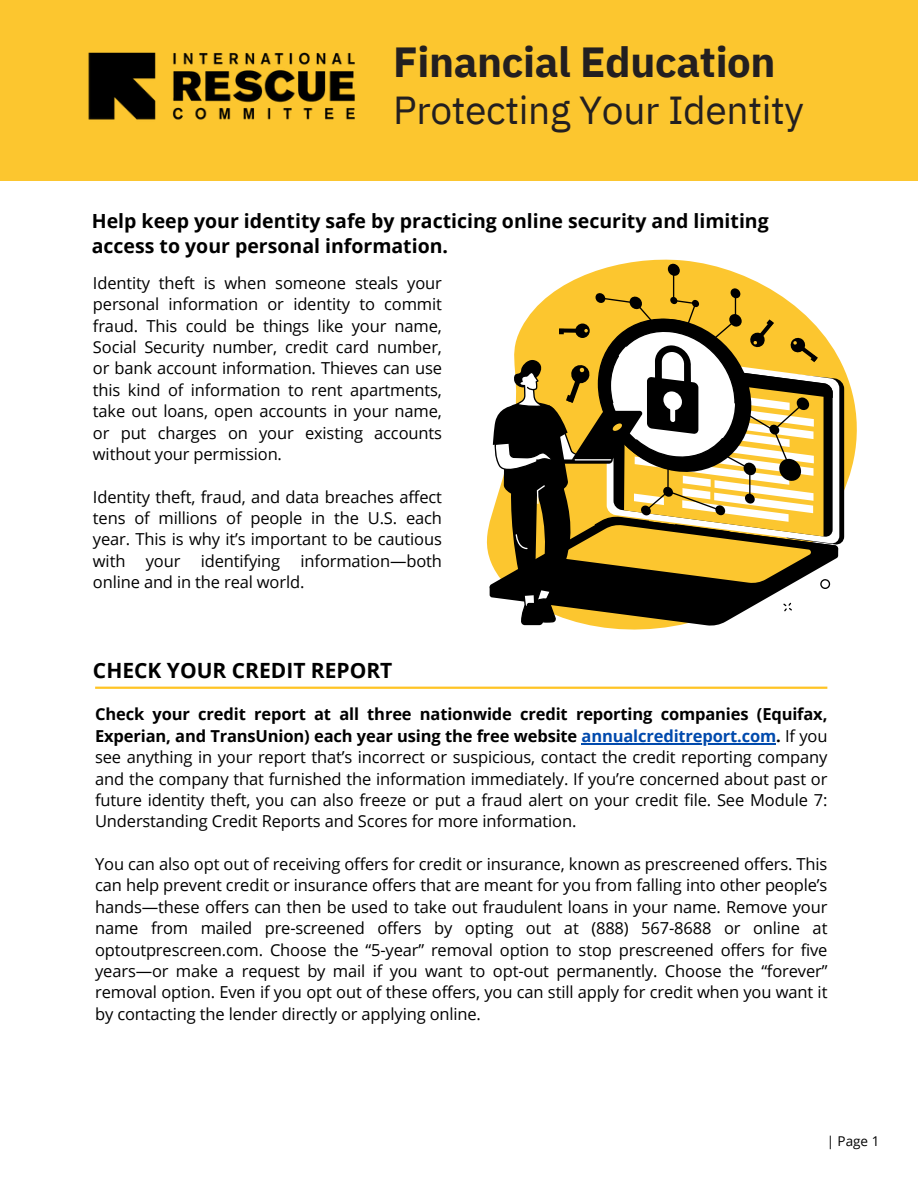
<style>
.page{position:relative;width:918px;height:1188px;background:#fff}
.page>*{position:absolute;margin:0;border:0;box-sizing:border-box;transform-origin:0 0}
.t1{font:700 42px "IBM Plex Sans";letter-spacing:-.01em;color:#231f20}
.t2{font:39px "IBM Plex Sans";letter-spacing:-.01em;color:#231f20}
.t3{font:700 21px "Open Sans";color:#000}
.t4{font:700 19.5px/24.8px "Open Sans";color:#000}
.t5{font:16.5px/21.3px "Open Sans";letter-spacing:-.01em;color:#000;text-align:justify}
.t6{font:700 16.5px/21.3px "Open Sans";letter-spacing:-.01em;color:#000}
.t7{font:13.5px "Open Sans";color:#000}
.s1{color:#004aad}
.s2{font-weight:400}
</style>
<div class="page">
<div style="left:0;top:0;width:918px;height:181px;background:#fcc62f"></div>
<img style="left:88px;top:52px;width:267px;height:68px">
<hr style="left:95px;top:687px;width:732px;height:2px;background:#ffc425">
<svg style="left:486px;top:259px;width:371px;height:371px"></svg>
<svg style="left:489px;top:263px;width:355px;height:363px"></svg>
<hr style="left:582px;top:743px;width:194px;height:1px;background:#004aad">
<h1 class="t1" style="left:393px;top:34px;width:384px">Financial Education</h1>
<h2 class="t2" style="left:393px;top:84px;width:412px">Protecting Your Identity</h2>
<h5 class="t4" style="left:92px;top:208px;width:679px">Help keep your identity safe by practicing online security and limiting access to your personal information.</h5>
<p class="t5" style="left:93px;top:272px;width:351px">Identity theft is when someone steals your personal information or identity to commit fraud. This could be things like your name, Social Security number, credit card number, or bank account information. Thieves can use this kind of information to rent apartments, take out loans, open accounts in your name, or put charges on your existing accounts without your permission.</p>
<h5 class="t5" style="left:93px;top:486px;width:351px">Identity theft, fraud, and data breaches affect tens of millions of people in the U.S. each year. This is why it’s important to be cautious with your identifying information—both online and in the real world.</h5>
<h3 class="t3" style="left:93px;top:656px;width:301px">CHECK YOUR CREDIT REPORT</h3>
<h5 class="t6" style="left:95px;top:703px;width:734px">Check your credit report at all three nationwide credit reporting companies (Equifax,<br>Experian, and TransUnion) each year using the free website <span class="s1">annualcreditreport.com</span>. <span class="s2">If you</span></h5>
<h5 class="t5" style="left:95px;top:746px;width:734px">see anything in your report that’s incorrect or suspicious, contact the credit reporting company and the company that furnished the information immediately. If you’re concerned about past or future identity theft, you can also freeze or put a fraud alert on your credit file. See Module 7:<br>Understanding Credit Reports and Scores for more information.</h5>
<h5 class="t5" style="left:95px;top:853px;width:734px">You can also opt out of receiving offers for credit or insurance, known as prescreened offers. This</h5>
<p class="t5" style="left:95px;top:874px;width:734px">can help prevent credit or insurance offers that are meant for you from falling into other people’s hands—these offers can then be used to take out fraudulent loans in your name. Remove your name from mailed pre-screened offers by opting out at (888) 567-8688 or online at optoutprescreen.com. Choose the “5-year” removal option to stop prescreened offers for five years—or make a request by mail if you want to opt-out permanently. Choose the “forever” removal option. Even if you opt out of these offers, you can still apply for credit when you want it by contacting the lender directly or applying online.</p>
<h4 class="t7" style="left:827px;top:1132px;width:54px">| Page 1</h4>
</div>
